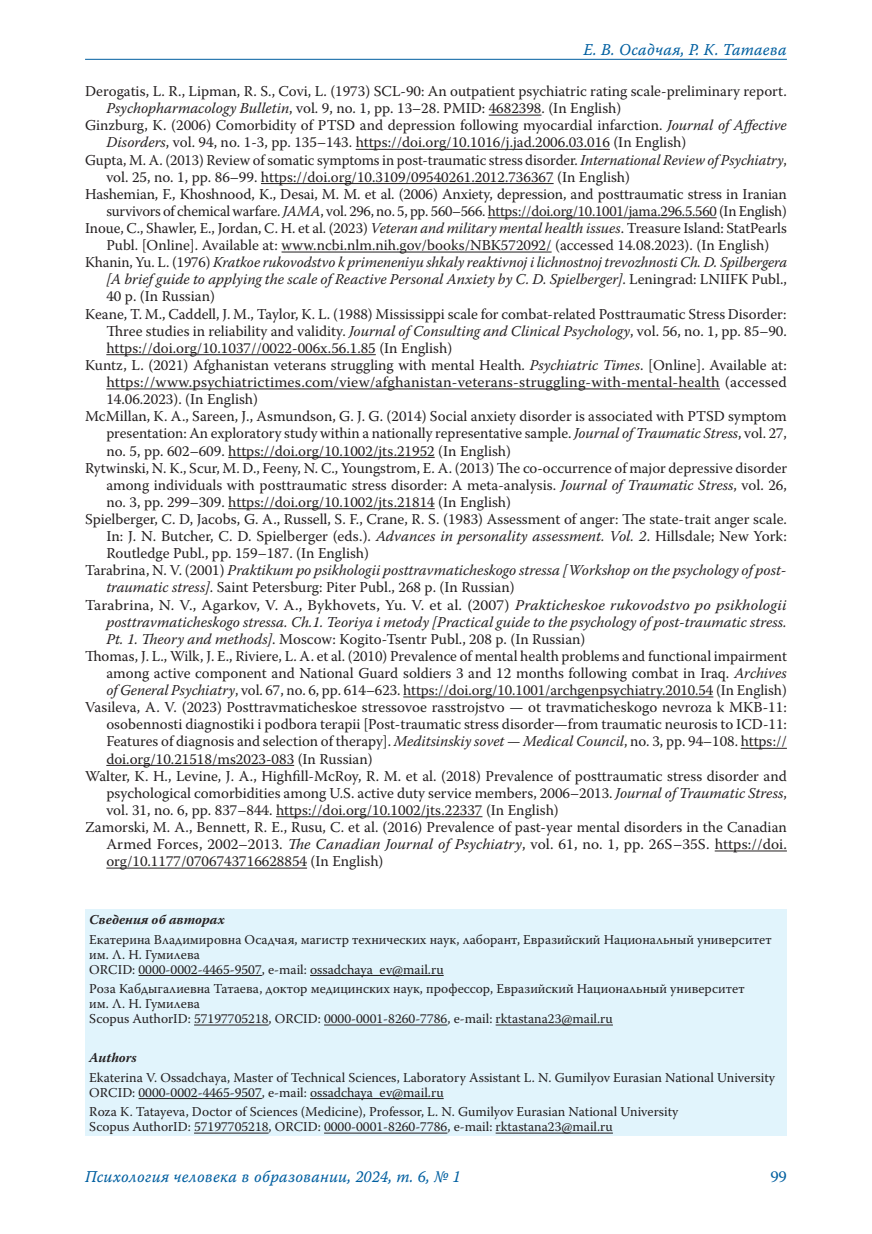
<style>
.page{position:relative;width:872px;height:1234px;background:#fff}
.page>*{position:absolute;margin:0;border:0;box-sizing:border-box;transform-origin:0 0}
.t1{font:16.5px "Warnock Pro It Capt";letter-spacing:.01em;color:#005fa0;scale:.95 1}
.t2{font:16.5px "Warnock Pro";color:#005fa0}
.LIT{font:15px/17.1px "Warnock Pro";color:#231f20;text-align:justify}
.LIT-2{font:italic 15px/17.1px "Warnock Pro";color:#231f20;text-align:justify}
.LIT-3{font:italic 15px/17.1px "Warnock Pro";color:#231f20;text-align:justify;scale:1.04 1}
.Affiliation_info{font:13.5px/15px "Warnock Pro";color:#231f20}
.Affiliation_info-2{font:italic 700 13.5px "Warnock Pro";color:#231f20}
.s1{font-style:italic}
.s2{font-style:normal}
</style>
<div class="page">
<hr style="left:85px;top:59px;width:702px;height:1px;background:#005fa0">
<hr style="left:489px;top:115px;width:52px;height:1px;background:#231f20">
<hr style="left:356px;top:149px;width:254px;height:1px;background:#231f20">
<hr style="left:261px;top:183px;width:292px;height:1px;background:#231f20">
<hr style="left:488px;top:217px;width:228px;height:1px;background:#231f20">
<hr style="left:281px;top:251px;width:270px;height:1px;background:#231f20">
<hr style="left:106px;top:354px;width:270px;height:1px;background:#231f20">
<hr style="left:106px;top:388px;width:614px;height:1px;background:#231f20">
<hr style="left:228px;top:457px;width:207px;height:1px;background:#231f20">
<hr style="left:228px;top:508px;width:207px;height:1px;background:#231f20">
<hr style="left:403px;top:696px;width:310px;height:1px;background:#231f20">
<hr style="left:740px;top:747px;width:47px;height:1px;background:#231f20">
<hr style="left:106px;top:764px;width:188px;height:1px;background:#231f20">
<hr style="left:276px;top:816px;width:206px;height:1px;background:#231f20">
<hr style="left:714px;top:850px;width:73px;height:1px;background:#231f20">
<hr style="left:106px;top:867px;width:201px;height:1px;background:#231f20">
<div style="left:85px;top:909px;width:702px;height:226px;background:#e1f4fc"></div>
<hr style="left:138px;top:974px;width:124px;height:1px;background:#231f20">
<hr style="left:310px;top:974px;width:134px;height:1px;background:#231f20">
<hr style="left:194px;top:1024px;width:75px;height:1px;background:#231f20">
<hr style="left:324px;top:1024px;width:123px;height:1px;background:#231f20">
<hr style="left:495px;top:1024px;width:118px;height:1px;background:#231f20">
<hr style="left:138px;top:1097px;width:124px;height:1px;background:#231f20">
<hr style="left:310px;top:1097px;width:134px;height:1px;background:#231f20">
<hr style="left:194px;top:1132px;width:75px;height:1px;background:#231f20">
<hr style="left:324px;top:1132px;width:123px;height:1px;background:#231f20">
<hr style="left:495px;top:1132px;width:118px;height:1px;background:#231f20">
<p class="t1" style="left:583px;top:39px;width:216px">Е. В. Осадчая, Р. К. Татаева</p>
<p class="LIT" style="left:106px;top:82px;width:682px;text-indent:-21px">Derogatis, L. R., Lipman, R. S., Covi, L. (1973) SCL-90: An outpatient psychiatric rating scale-preliminary report.<br><span class="s1">Psychopharmacology Bulletin</span>, vol. 9, no. 1, pp. 13–28. PMID: 4682398. (In English)</p>
<p class="LIT" style="left:106px;top:117px;width:682px;text-indent:-21px">Ginzburg, K. (2006) Comorbidity of PTSD and depression following myocardial infarction. <span class="s1">Journal of Affective<br>Disorders</span>, vol. 94, no. 1-3, pp. 135–143. https://doi.org/10.1016/j.jad.2006.03.016 (In English)</p>
<p class="LIT" style="left:106px;top:151px;width:682px;text-indent:-21px">Gupta, M. A. (2013) Review of somatic symptoms in post-traumatic stress disorder. <span class="s1">International Review of Psychiatry</span>, vol. 25, no. 1, pp. 86–99. https://doi.org/10.3109/09540261.2012.736367 (In English)</p>
<p class="LIT" style="left:85px;top:185px;width:703px;text-align:right">Hashemian, F., Khoshnood, K., Desai, M. M. et al. (2006) Anxiety, depression, and posttraumatic stress in Iranian survivors of chemical warfare. <span class="s1">JAMA</span>, vol. 296, no. 5, pp. 560–566. https://doi.org/10.1001/jama.296.5.560 (In English)</p>
<p class="LIT" style="left:85px;top:219px;width:703px;text-align:center">Inoue, C., Shawler, E., Jordan, C. H. et al. (2023) <span class="s1">Veteran and military mental health issues</span>. Treasure Island: StatPearls<br>Publ. [Online]. Available at: www.ncbi.nlm.nih.gov/books/NBK572092/ (accessed 14.08.2023). (In English)</p>
<p class="LIT-2" style="left:106px;top:253px;width:682px;text-indent:-21px"><span class="s2">Khanin, Yu. L. (1976)</span> Kratkoe rukovodstvo k primeneniyu shkaly reaktivnoj i lichnostnoj trevozhnosti Ch. D. Spilbergera [A brief guide to applying the scale of Reactive Personal Anxiety by C. D. Spielberger]<span class="s2">. Leningrad: LNIIFK Publ., 40 p. (In Russian)</span></p>
<p class="LIT" style="left:106px;top:305px;width:682px;text-indent:-21px">Keane, T. M., Caddell, J. M., Taylor, K. L. (1988) Mississippi scale for combat-related Posttraumatic Stress Disorder:<br>Three studies in reliability and validity. <span class="s1">Journal of Consulting and Clinical Psychology</span>, vol. 56, no. 1, рр. 85–90. https://doi.org/10.1037//0022-006x.56.1.85 (In English)</p>
<p class="LIT" style="left:106px;top:356px;width:682px;text-indent:-21px">Kuntz, L. (2021) Afghanistan veterans struggling with mental Health. <span class="s1">Psychiatric Times</span>. [Online]. Available at: https://www.psychiatrictimes.com/view/afghanistan-veterans-struggling-with-mental-health (accessed 14.06.2023). (In English)</p>
<p class="LIT" style="left:106px;top:407px;width:682px;text-indent:-21px">McMillan, K. A., Sareen, J., Asmundson, G. J. G. (2014) Social anxiety disorder is associated with PTSD symptom presentation: An exploratory study within a nationally representative sample. <span class="s1">Journal of Traumatic Stress</span>, vol. 27, no. 5, pp. 602–609. https://doi.org/10.1002/jts.21952 (In English)</p>
<p class="LIT" style="left:106px;top:459px;width:682px;text-indent:-21px">Rytwinski, N. K., Scur, M. D., Feeny, N. C., Youngstrom, E. A. (2013) The co-occurrence of major depressive disorder among individuals with posttraumatic stress disorder: A meta-analysis. <span class="s1">Journal of Traumatic Stress</span>, vol. 26, no. 3, pp. 299–309. https://doi.org/10.1002/jts.21814 (In English)</p>
<p class="LIT" style="left:106px;top:510px;width:682px;text-indent:-21px">Spielberger, C. D, Jacobs, G. A., Russell, S. F., Crane, R. S. (1983) Assessment of anger: The state-trait anger scale.<br>In: J. N. Butcher, C. D. Spielberger (eds.). <span class="s1">Advances in personality assessment. Vol. 2</span>. Hillsdale; New York:<br>Routledge Publ., pp. 159–187. (In English)</p>
<p class="LIT-2" style="left:106px;top:561px;width:681px;text-indent:-21px"><span class="s2">Tarabrina, N. V. (2001)</span> Praktikum po psikhologii posttravmaticheskogo stressa [Workshop on the psychology of post&shy;traumatic stress]<span class="s2">. Saint Petersburg: Piter Publ., 268 p. (In Russian)</span></p>
<p class="LIT-3" style="left:106px;top:595px;width:656px;text-indent:-21px"><span class="s2">Tarabrina, N. V., Agarkov, V. A., Bykhovets, Yu. V. et al. (2007)</span> Prakticheskoe rukovodstvo po psikhologii posttravmaticheskogo stressa. Ch.1. Teoriya i metody [Practical guide to the psychology of post-traumatic stress.<br>Pt. 1. Theory and methods]<span class="s2">. Moscow: Kogito-Tsentr Publ., 208 p. (In Russian)</span></p>
<p class="LIT" style="left:106px;top:647px;width:682px;text-indent:-21px">Thomas, J. L., Wilk, J. E., Riviere, L. A. et al. (2010) Prevalence of mental health problems and functional impairment among active component and National Guard soldiers 3 and 12 months following combat in Iraq. <span class="s1">Archives of General Psychiatry</span>, vol. 67, no. 6, pp. 614–623. https://doi.org/10.1001/archgenpsychiatry.2010.54 (In English)</p>
<p class="LIT" style="left:106px;top:698px;width:682px;text-indent:-21px">Vasileva, A. V. (2023) Posttravmaticheskoe stressovoe rasstrojstvo — ot travmaticheskogo nevroza k MKB-11: osobennosti diagnostiki i podbora terapii [Post-traumatic stress disorder—from traumatic neurosis to ICD-11:<br>Features of diagnosis and selection of therapy]. <span class="s1">Meditsinskiy sovet — Medical Council</span>, no. 3, pp. 94–108. https:// doi.org/10.21518/ms2023-083 (In Russian)</p>
<p class="LIT" style="left:106px;top:766px;width:682px;text-indent:-21px">Walter, K. H., Levine, J. A., Highfill-McRoy, R. M. et al. (2018) Prevalence of posttraumatic stress disorder and psychological comorbidities among U.S. active duty service members, 2006–2013. <span class="s1">Journal of Traumatic Stress</span>, vol. 31, no. 6, pp. 837–844. https://doi.org/10.1002/jts.22337 (In English)</p>
<p class="LIT" style="left:106px;top:818px;width:682px;text-indent:-21px">Zamorski, M. A., Bennett, R. E., Rusu, C. et al. (2016) Prevalence of past-year mental disorders in the Canadian Armed Forces, 2002–2013. <span class="s1">The Canadian Journal of Psychiatry</span>, vol. 61, no. 1, pp. 26S–35S. https://doi. org/10.1177/0706743716628854 (In English)</p>
<p class="Affiliation_info-2" style="left:89px;top:911px;width:137px">Сведения об авторах</p>
<p class="Affiliation_info" style="left:89px;top:931px;width:684px">Екатерина Владимировна Осадчая, магистр технических наук, лаборант, Евразийский Национальный университет им. Л. Н. Гумилева<br>ORCID: 0000-0002-4465-9507, e-mail: ossadchaya_ev@mail.ru</p>
<p class="Affiliation_info" style="left:89px;top:980px;width:657px">Роза Кабдыгалиевна Татаева, доктор медицинских наук, профессор, Евразийский Национальный университет им. Л. Н. Гумилева<br>Scopus AuthorID: 57197705218, ORCID: 0000-0001-8260-7786, e-mail: rktastana23@mail.ru</p>
<p class="Affiliation_info-2" style="left:89px;top:1049px;width:49px">Authors</p>
<p class="Affiliation_info" style="left:89px;top:1069px;width:687px">Ekaterina V. Ossadchaya, Master of Technical Sciences, Laboratory Assistant L. N. Gumilyov Eurasian National University<br>ORCID: 0000-0002-4465-9507, e-mail: ossadchaya_ev@mail.ru</p>
<p class="Affiliation_info" style="left:89px;top:1103px;width:590px">Roza K. Tatayeva, Doctor of Sciences (Medicine), Professor, L. N. Gumilyov Eurasian National University<br>Scopus AuthorID: 57197705218, ORCID: 0000-0001-8260-7786, e-mail: rktastana23@mail.ru</p>
<p class="t1" style="left:85px;top:1166px;width:397px">Психология человека в образовании, 2024, т. 6, № 1</p>
<p class="t2" style="left:770px;top:1166px;width:18px">99</p>
</div>
